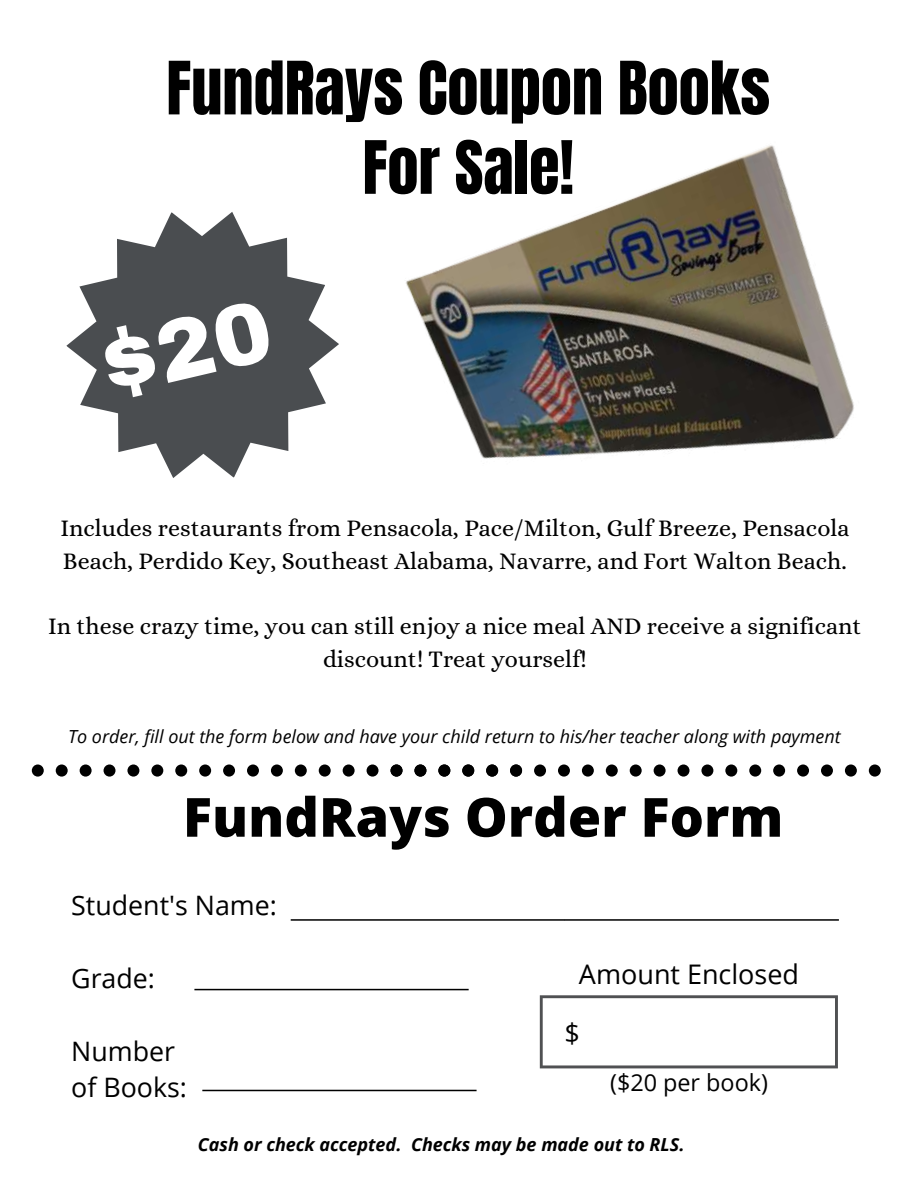
<style>
.page{position:relative;width:918px;height:1188px;background:#fff}
.page>*{position:absolute;margin:0;border:0;box-sizing:border-box;transform-origin:0 0}
.t1{font:62.55px/79.3px "Anton";color:#000;text-align:center}
.t2{font:800 54px "Open Sans";color:#000}
.t3{font:27px/58.3px "Open Sans";color:#000}
.t4{font:26.85px/36.5px "Open Sans";color:#000}
.t5{font:24px/32.7px "Alice";color:#000}
.t6{font:23.4px "Open Sans";color:#000}
.t7{font:italic 18px "Open Sans";color:#000}
.t8{font:italic 700 18px "Open Sans";color:#000}
</style>
<div class="page">
<svg style="left:66px;top:212px;width:273px;height:266px;fill:#4a4d50"></svg>
<svg style="left:32px;top:764px;width:849px;height:13px"></svg>
<svg style="left:291px;top:919px;width:548px;height:2px"></svg>
<img style="left:406px;top:145px;width:448px;height:314px">
<svg style="left:194px;top:989px;width:275px;height:1px"></svg>
<svg style="left:202px;top:1090px;width:275px;height:1px"></svg>
<svg style="left:540px;top:995px;width:298px;height:73px"></svg>
<div style="left:98px;top:298px;width:176px;height:103px;background:#4a4d50"></div>
<h1 class="t1" style="left:166px;top:49px;width:605px">FundRays Coupon Books<br>For Sale!</h1>
<p class="t5" style="left:60px;top:512px;width:791px">Includes restaurants from Pensacola, Pace/Milton, Gulf Breeze, Pensacola<br>Beach, Perdido Key, Southeast Alabama, Navarre, and Fort Walton Beach.</p>
<p class="t5" style="left:48px;top:609px;width:815px;text-align:center">In these crazy time, you can still enjoy a nice meal AND receive a significant discount! Treat yourself!</p>
<p class="t7" style="left:68px;top:723px;width:774px">To order, fill out the form below and have your child return to his/her teacher along with payment</p>
<h2 class="t2" style="left:183px;top:779px;width:602px">FundRays Order Form</h2>
<p class="t4" style="left:71px;top:886px;width:207px">Student's Name:</p>
<p class="t4" style="left:71px;top:959px;width:85px">Grade:</p>
<p class="t4" style="left:71px;top:1032px;width:117px">Number of Books:</p>
<p class="t3" style="left:565px;top:944px;width:236px;text-indent:14px">Amount Enclosed $</p>
<p class="t6" style="left:610px;top:1066px;width:159px">($20 per book)</p>
<p class="t8" style="left:198px;top:1131px;width:488px">Cash or check accepted. Checks may be made out to RLS.</p>
</div>
